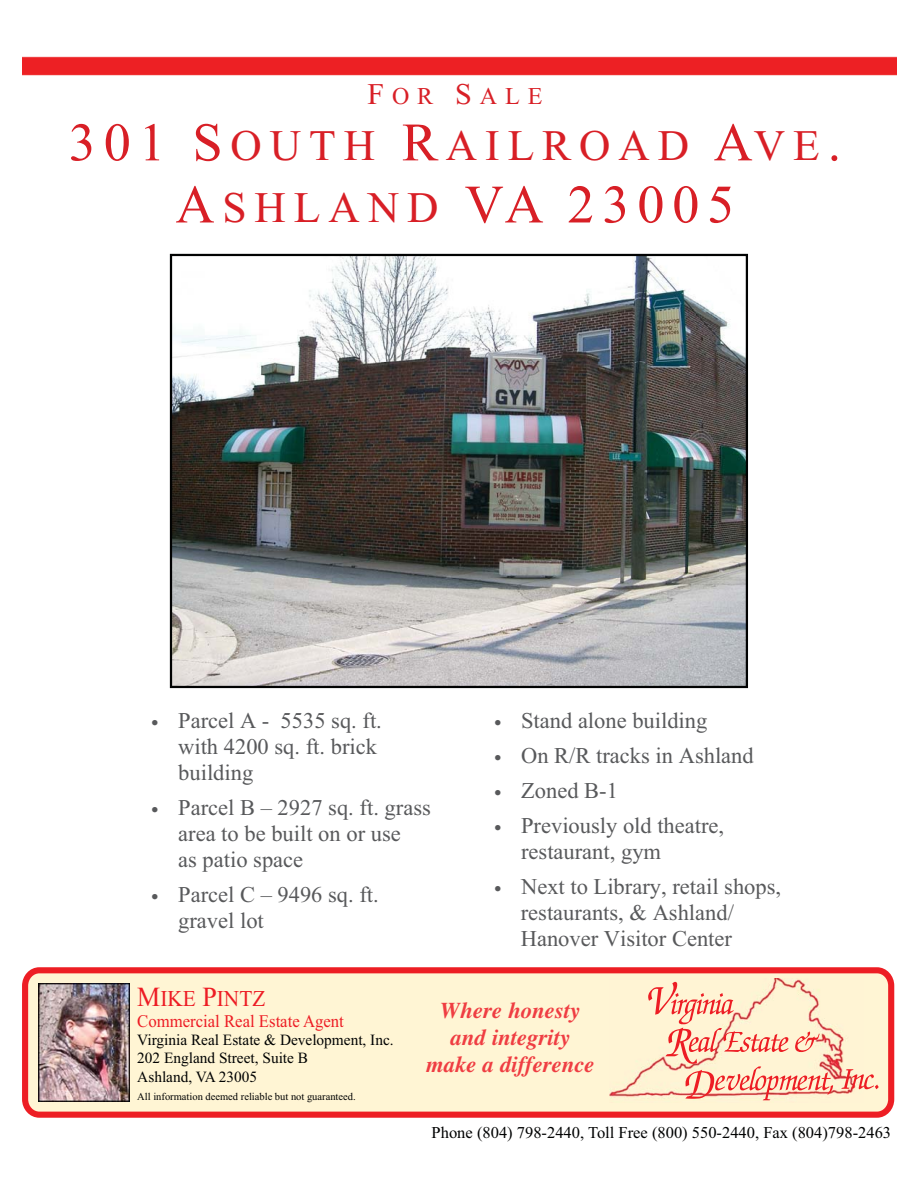
<style>
.page{position:relative;width:918px;height:1185px;background:#fff}
.page>*{position:absolute;margin:0;border:0;box-sizing:border-box;transform-origin:0 0}
.t1{font:54px "Times New Roman";letter-spacing:.145em;color:#d81f26}
.t2{font:43.5px "Times New Roman";letter-spacing:.185em;color:#d81f26}
.t3{font:24px "Times New Roman";color:#d81f26}
.t4{font:italic 700 22.65px/27.2px "Times";color:#ef3d42;text-align:center}
.t5{font:22.65px "Times New Roman";color:#ed1c24;scale:.94 1}
.t6{font:22.5px/25.8px "Times New Roman";color:#58595b}
.t7{font:17.7px "Times New Roman";color:#ed1c24;scale:.94 1}
.t8{font:16.5px "Times New Roman";color:#010202}
.t9{font:15.6px/18.8px "Times New Roman";color:#010202}
.t10{font:10.5px "Times New Roman";color:#010202}
.s1{font-size:30px}
.s2{font-size:54px}
.s3{font-size:43.5px}
.s4{font-family:"Helvetica Neue";font-size:15px}
.s5{font-size:27.6px}
</style>
<div class="page">
<img style="left:22px;top:56px;width:874px;height:20px">
<img style="left:173px;top:257px;width:572px;height:428px">
<div style="left:25px;top:970px;width:866px;height:145px;background:#fff5d4;border-radius:15px"></div>
<div style="left:22px;top:967px;width:872px;height:151px;border:6px solid #ed1e24;border-radius:15px"></div>
<div style="left:170px;top:254px;width:578px;height:434px;border:2px solid #010202"></div>
<img style="left:39px;top:983px;width:90px;height:118px">
<img style="left:609px;top:978px;width:251px;height:123px">
<svg style="left:841px;top:1069px;width:38px;height:20px"></svg>
<svg style="left:648px;top:982px;width:185px;height:118px"></svg>
<p class="t3" style="left:367px;top:87px;width:177px"><span class="s1">F</span>OR <span class="s1">S</span>ALE</p>
<h2 class="t2" style="left:69px;top:130px;width:774px"><span class="s2">301 S</span>OUTH <span class="s2">R</span>AILROAD <span class="s2">A</span>VE<span class="s2">.</span></h2>
<h1 class="t1" style="left:176px;top:185px;width:560px">A<span class="s3">SHLAND</span> VA 23005</h1>
<p class="t6" style="left:178px;top:710px;width:205px;text-indent:-27px"><span class="s4">•</span> Parcel A - 5535 sq. ft. with 4200 sq. ft. brick building</p>
<p class="t6" style="left:178px;top:797px;width:254px;text-indent:-27px"><span class="s4">•</span> Parcel B – 2927 sq. ft. grass area to be built on or use<br>as patio space</p>
<p class="t6" style="left:178px;top:883px;width:202px;text-indent:-27px"><span class="s4">•</span> Parcel C – 9496 sq. ft. gravel lot</p>
<p class="t6" style="left:494px;top:710px;width:215px"><span class="s4">•</span> Stand alone building</p>
<p class="t6" style="left:494px;top:745px;width:261px"><span class="s4">•</span> On R/R tracks in Ashland</p>
<p class="t6" style="left:494px;top:780px;width:125px"><span class="s4">•</span> Zoned B-1</p>
<p class="t6" style="left:521px;top:815px;width:205px;text-indent:-27px"><span class="s4">•</span> Previously old theatre, restaurant, gym</p>
<p class="t6" style="left:521px;top:876px;width:262px;text-indent:-27px"><span class="s4">•</span> Next to Library, retail shops, restaurants, &amp; Ashland/<br>Hanover Visitor Center</p>
<p class="t5" style="left:137px;top:990px;width:138px"><span class="s5">M</span>IKE <span class="s5">P</span>INTZ</p>
<p class="t7" style="left:137px;top:1014px;width:221px">Commercial Real Estate Agent</p>
<p class="t9" style="left:137px;top:1032px;width:258px">Virginia Real Estate &amp; Development, Inc.<br>202 England Street, Suite B<br>Ashland, VA 23005</p>
<p class="t10" style="left:137px;top:1093px;width:220px">All information deemed reliable but not guaranteed.</p>
<p class="t4" style="left:426px;top:999px;width:170px">Where honesty and integrity make a difference</p>
<p class="t8" style="left:432px;top:1126px;width:461px">Phone (804) 798-2440, Toll Free (800) 550-2440, Fax (804)798-2463</p>
</div>
